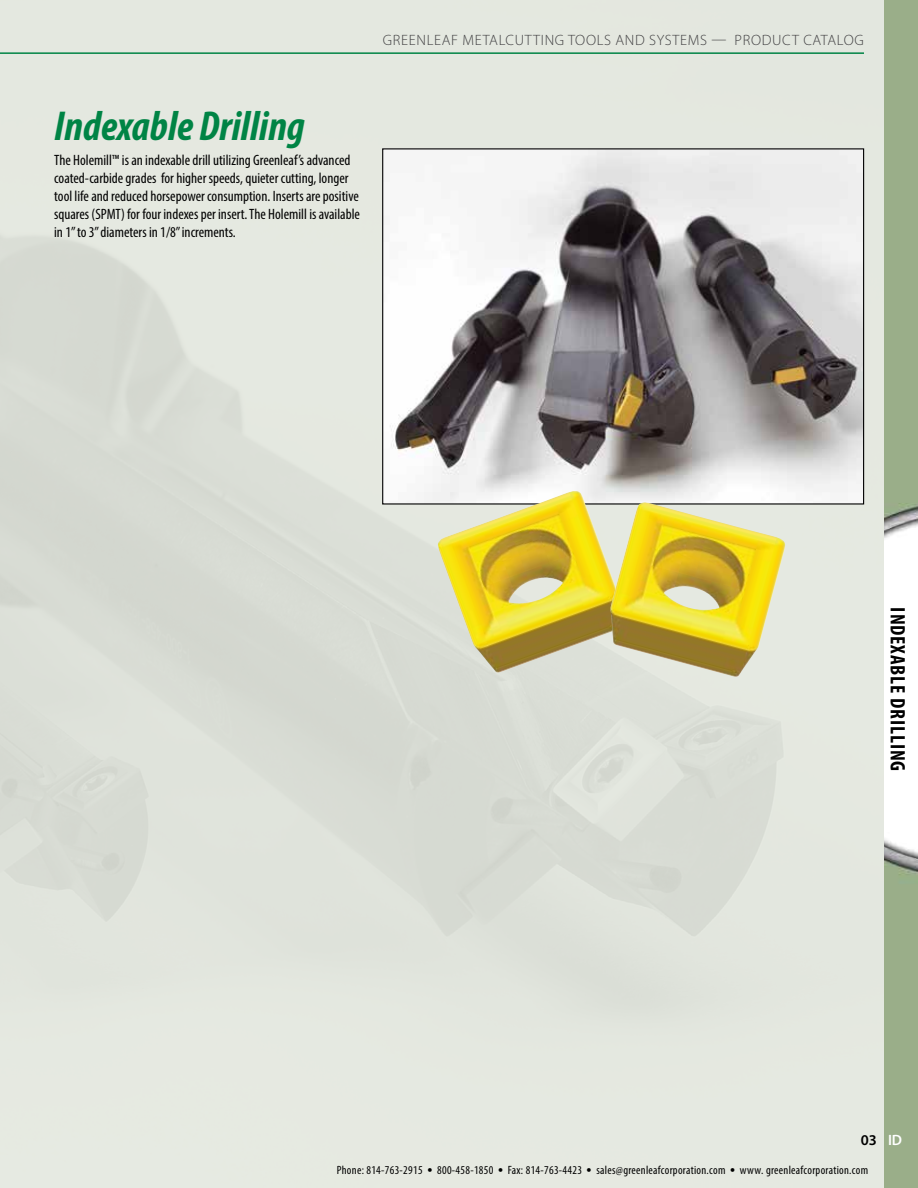
<style>
.page{position:relative;width:918px;height:1188px;background:#fff}
.page>*{position:absolute;margin:0;border:0;box-sizing:border-box;transform-origin:0 0}
.t1{font:italic 700 condensed 42px "Myriad Pro";color:#008445}
.t2{font:700 condensed 21px "Myriad Pro";letter-spacing:.04em;color:#000}
.t3{font:condensed 15px/18px "Myriad Pro";color:#000}
.t4{font:300 15px "Myriad Pro";letter-spacing:.045em;color:#414042}
.t5{font:600 15px "Myriad Pro";color:#fff}
.t6{font:600 15px "Myriad Pro";color:#000}
.t7{font:condensed 12px "Myriad Pro";letter-spacing:.025em;color:#000}
.s1{font-size:19.5px}
</style>
<div class="page">
<hr style="left:0;top:52px;width:864px;height:2px;background:#008445">
<img style="left:884px;top:0;width:34px;height:1188px">
<img style="left:384px;top:150px;width:478px;height:353px">
<img style="left:437px;top:491px;width:181px;height:182px">
<img style="left:610px;top:502px;width:176px;height:175px">
<p class="t4" style="left:383px;top:31px;width:483px">GREENLEAF METALCUTTING TOOLS AND SYSTEMS — PRODUCT CATALOG</p>
<h1 class="t1" style="left:54px;top:99px;width:252px">Indexable Drilling</h1>
<p class="t3" style="left:54px;top:150px;width:307px">The Holemill™ is an indexable drill utilizing Greenleaf’s advanced coated-carbide grades for higher speeds, quieter cutting, longer tool life and reduced horsepower consumption. Inserts are positive squares (SPMT) for four indexes per insert. The Holemill is available in 1” to 3” diameters in 1/8” increments.</p>
<h2 class="t2" style="left:911px;top:607px;width:165px;rotate:90deg">INDEXABLE DRILLING</h2>
<p class="t6" style="left:861px;top:1132px;width:18px">03</p>
<p class="t7" style="left:337px;top:1163px;width:533px">Phone: 814-763-2915 <span class="s1">•</span> 800-458-1850 <span class="s1">•</span> Fax: 814-763-4423 <span class="s1">•</span> sales@greenleafcorporation.com <span class="s1">•</span> www. greenleafcorporation.com</p>
<p class="t5" style="left:888px;top:1132px;width:16px">ID</p>
</div>
